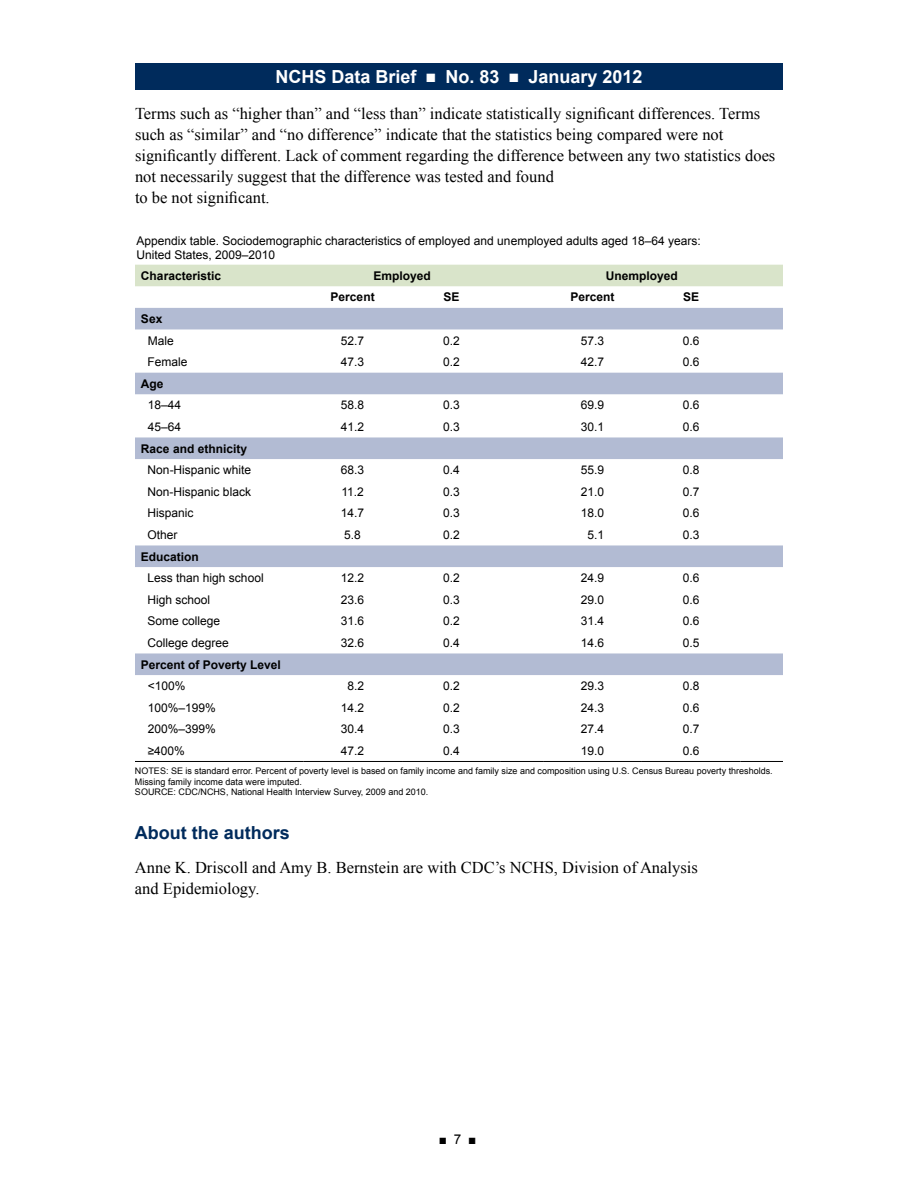
<style>
.page{position:relative;width:918px;height:1188px;background:#fff}
.page>*{position:absolute;margin:0;border:0;box-sizing:border-box;transform-origin:0 0}
.t1{font:700 18px "Arial";color:#fff}
.Heading_1{font:700 18px "Arial";color:#002b5c}
.t2{font:16.5px/21px "Times New Roman";color:#000}
.t3{font:13.5px "Arial";color:#000}
.Table__Body_FR{font:12px "Arial";color:#000}
.Table__Body_FL{font:12px "Arial";color:#000}
.Table__Title{font:12px/13.5px "Arial";color:#000}
.Table__Row_Head_FL{font:700 12px "Arial";color:#000}
.Table__Col_Head_CTR{font:700 12px "Arial";color:#000}
.Table__Source{font:9px/10.5px "Arial";color:#000}
</style>
<div class="page">
<div style="left:135px;top:63px;width:648px;height:27px;background:#002b5c"></div>
<div style="left:135px;top:265px;width:648px;height:21px;background:#d9e4ca"></div>
<svg style="left:135px;top:308px;width:648px;height:367px"></svg>
<hr style="left:135px;top:761px;width:168px;height:1px;background:#000">
<hr style="left:303px;top:761px;width:99px;height:1px;background:#000">
<hr style="left:402px;top:761px;width:99px;height:1px;background:#000">
<hr style="left:501px;top:761px;width:42px;height:1px;background:#000">
<hr style="left:543px;top:761px;width:99px;height:1px;background:#000">
<hr style="left:642px;top:761px;width:99px;height:1px;background:#000">
<hr style="left:741px;top:761px;width:42px;height:1px;background:#000">
<p class="t1" style="left:276px;top:65px;width:368px">NCHS Data Brief ■ No. 83 ■ January 2012</p>
<p class="t2" style="left:135px;top:103px;width:642px">Terms such as “higher than” and “less than” indicate statistically significant differences. Terms such as “similar” and “no difference” indicate that the statistics being compared were not significantly different. Lack of comment regarding the difference between any two statistics does not necessarily suggest that the difference was tested and found<br>to be not significant.</p>
<p class="Table__Title" style="left:136px;top:234px;width:566px">Appendix table. Sociodemographic characteristics of employed and unemployed adults aged 18–64 years:<br>United States, 2009–2010</p>
<p class="Table__Row_Head_FL" style="left:141px;top:268px;width:82px">Characteristic</p>
<p class="Table__Col_Head_CTR" style="left:373px;top:268px;width:59px">Employed</p>
<p class="Table__Col_Head_CTR" style="left:606px;top:268px;width:74px">Unemployed</p>
<p class="Table__Col_Head_CTR" style="left:331px;top:289px;width:46px">Percent</p>
<p class="Table__Col_Head_CTR" style="left:443px;top:289px;width:18px">SE</p>
<p class="Table__Col_Head_CTR" style="left:571px;top:289px;width:46px">Percent</p>
<p class="Table__Col_Head_CTR" style="left:683px;top:289px;width:18px">SE</p>
<p class="Table__Row_Head_FL" style="left:141px;top:311px;width:23px">Sex</p>
<p class="Table__Body_FL" style="left:148px;top:333px;width:28px">Male</p>
<p class="Table__Body_FR" style="left:341px;top:333px;width:25px">52.7</p>
<p class="Table__Body_FR" style="left:443px;top:333px;width:18px">0.2</p>
<p class="Table__Body_FR" style="left:581px;top:333px;width:25px">57.3</p>
<p class="Table__Body_FR" style="left:683px;top:333px;width:18px">0.6</p>
<p class="Table__Body_FL" style="left:148px;top:354px;width:42px">Female</p>
<p class="Table__Body_FR" style="left:341px;top:354px;width:25px">47.3</p>
<p class="Table__Body_FR" style="left:443px;top:354px;width:18px">0.2</p>
<p class="Table__Body_FR" style="left:581px;top:354px;width:25px">42.7</p>
<p class="Table__Body_FR" style="left:683px;top:354px;width:18px">0.6</p>
<p class="Table__Row_Head_FL" style="left:141px;top:376px;width:24px">Age</p>
<p class="Table__Body_FL" style="left:148px;top:397px;width:35px">18–44</p>
<p class="Table__Body_FR" style="left:341px;top:397px;width:25px">58.8</p>
<p class="Table__Body_FR" style="left:443px;top:397px;width:18px">0.3</p>
<p class="Table__Body_FR" style="left:581px;top:397px;width:25px">69.9</p>
<p class="Table__Body_FR" style="left:683px;top:397px;width:18px">0.6</p>
<p class="Table__Body_FL" style="left:148px;top:419px;width:35px">45–64</p>
<p class="Table__Body_FR" style="left:341px;top:419px;width:25px">41.2</p>
<p class="Table__Body_FR" style="left:443px;top:419px;width:18px">0.3</p>
<p class="Table__Body_FR" style="left:581px;top:419px;width:25px">30.1</p>
<p class="Table__Body_FR" style="left:683px;top:419px;width:18px">0.6</p>
<p class="Table__Row_Head_FL" style="left:141px;top:440px;width:108px">Race and ethnicity</p>
<p class="Table__Body_FL" style="left:148px;top:462px;width:105px">Non-Hispanic white</p>
<p class="Table__Body_FR" style="left:341px;top:462px;width:25px">68.3</p>
<p class="Table__Body_FR" style="left:443px;top:462px;width:18px">0.4</p>
<p class="Table__Body_FR" style="left:581px;top:462px;width:25px">55.9</p>
<p class="Table__Body_FR" style="left:683px;top:462px;width:18px">0.8</p>
<p class="Table__Body_FL" style="left:148px;top:484px;width:105px">Non-Hispanic black</p>
<p class="Table__Body_FR" style="left:341px;top:484px;width:24px">11.2</p>
<p class="Table__Body_FR" style="left:443px;top:484px;width:18px">0.3</p>
<p class="Table__Body_FR" style="left:581px;top:484px;width:25px">21.0</p>
<p class="Table__Body_FR" style="left:683px;top:484px;width:18px">0.7</p>
<p class="Table__Body_FL" style="left:148px;top:505px;width:48px">Hispanic</p>
<p class="Table__Body_FR" style="left:341px;top:505px;width:25px">14.7</p>
<p class="Table__Body_FR" style="left:443px;top:505px;width:18px">0.3</p>
<p class="Table__Body_FR" style="left:581px;top:505px;width:25px">18.0</p>
<p class="Table__Body_FR" style="left:683px;top:505px;width:18px">0.6</p>
<p class="Table__Body_FL" style="left:148px;top:527px;width:32px">Other</p>
<p class="Table__Body_FR" style="left:344px;top:527px;width:18px">5.8</p>
<p class="Table__Body_FR" style="left:443px;top:527px;width:18px">0.2</p>
<p class="Table__Body_FR" style="left:587px;top:527px;width:18px">5.1</p>
<p class="Table__Body_FR" style="left:683px;top:527px;width:18px">0.3</p>
<p class="Table__Row_Head_FL" style="left:141px;top:548px;width:60px">Education</p>
<p class="Table__Body_FL" style="left:148px;top:570px;width:118px">Less than high school</p>
<p class="Table__Body_FR" style="left:341px;top:570px;width:25px">12.2</p>
<p class="Table__Body_FR" style="left:443px;top:570px;width:18px">0.2</p>
<p class="Table__Body_FR" style="left:581px;top:570px;width:25px">24.9</p>
<p class="Table__Body_FR" style="left:683px;top:570px;width:18px">0.6</p>
<p class="Table__Body_FL" style="left:148px;top:592px;width:64px">High school</p>
<p class="Table__Body_FR" style="left:341px;top:592px;width:25px">23.6</p>
<p class="Table__Body_FR" style="left:443px;top:592px;width:18px">0.3</p>
<p class="Table__Body_FR" style="left:581px;top:592px;width:25px">29.0</p>
<p class="Table__Body_FR" style="left:683px;top:592px;width:18px">0.6</p>
<p class="Table__Body_FL" style="left:148px;top:613px;width:74px">Some college</p>
<p class="Table__Body_FR" style="left:341px;top:613px;width:25px">31.6</p>
<p class="Table__Body_FR" style="left:443px;top:613px;width:18px">0.2</p>
<p class="Table__Body_FR" style="left:581px;top:613px;width:25px">31.4</p>
<p class="Table__Body_FR" style="left:683px;top:613px;width:18px">0.6</p>
<p class="Table__Body_FL" style="left:148px;top:635px;width:83px">College degree</p>
<p class="Table__Body_FR" style="left:341px;top:635px;width:25px">32.6</p>
<p class="Table__Body_FR" style="left:443px;top:635px;width:18px">0.4</p>
<p class="Table__Body_FR" style="left:581px;top:635px;width:25px">14.6</p>
<p class="Table__Body_FR" style="left:683px;top:635px;width:18px">0.5</p>
<p class="Table__Row_Head_FL" style="left:141px;top:656px;width:142px">Percent of Poverty Level</p>
<p class="Table__Body_FL" style="left:148px;top:678px;width:39px">&lt;100%</p>
<p class="Table__Body_FR" style="left:348px;top:678px;width:18px">8.2</p>
<p class="Table__Body_FR" style="left:443px;top:678px;width:18px">0.2</p>
<p class="Table__Body_FR" style="left:581px;top:678px;width:25px">29.3</p>
<p class="Table__Body_FR" style="left:683px;top:678px;width:18px">0.8</p>
<p class="Table__Body_FL" style="left:148px;top:700px;width:70px">100%–199%</p>
<p class="Table__Body_FR" style="left:341px;top:700px;width:25px">14.2</p>
<p class="Table__Body_FR" style="left:443px;top:700px;width:18px">0.2</p>
<p class="Table__Body_FR" style="left:581px;top:700px;width:25px">24.3</p>
<p class="Table__Body_FR" style="left:683px;top:700px;width:18px">0.6</p>
<p class="Table__Body_FL" style="left:148px;top:721px;width:70px">200%–399%</p>
<p class="Table__Body_FR" style="left:341px;top:721px;width:25px">30.4</p>
<p class="Table__Body_FR" style="left:443px;top:721px;width:18px">0.3</p>
<p class="Table__Body_FR" style="left:581px;top:721px;width:25px">27.4</p>
<p class="Table__Body_FR" style="left:683px;top:721px;width:18px">0.7</p>
<p class="Table__Body_FL" style="left:148px;top:743px;width:39px">≥400%</p>
<p class="Table__Body_FR" style="left:341px;top:743px;width:25px">47.2</p>
<p class="Table__Body_FR" style="left:443px;top:743px;width:18px">0.4</p>
<p class="Table__Body_FR" style="left:581px;top:743px;width:25px">19.0</p>
<p class="Table__Body_FR" style="left:683px;top:743px;width:18px">0.6</p>
<p class="Table__Source" style="left:135px;top:766px;width:639px">NOTES: SE is standard error. Percent of poverty level is based on family income and family size and composition using U.S. Census Bureau poverty thresholds.<br>Missing family income data were imputed.</p>
<p class="Table__Source" style="left:135px;top:787px;width:295px">SOURCE: CDC/NCHS, National Health Interview Survey, 2009 and 2010.</p>
<p class="Heading_1" style="left:135px;top:820px;width:156px">About the authors</p>
<p class="t2" style="left:135px;top:857px;width:564px">Anne K. Driscoll and Amy B. Bernstein are with CDC’s NCHS, Division of Analysis and Epidemiology.</p>
<p class="t3" style="left:439px;top:1130px;width:39px">■ 7 ■</p>
</div>
